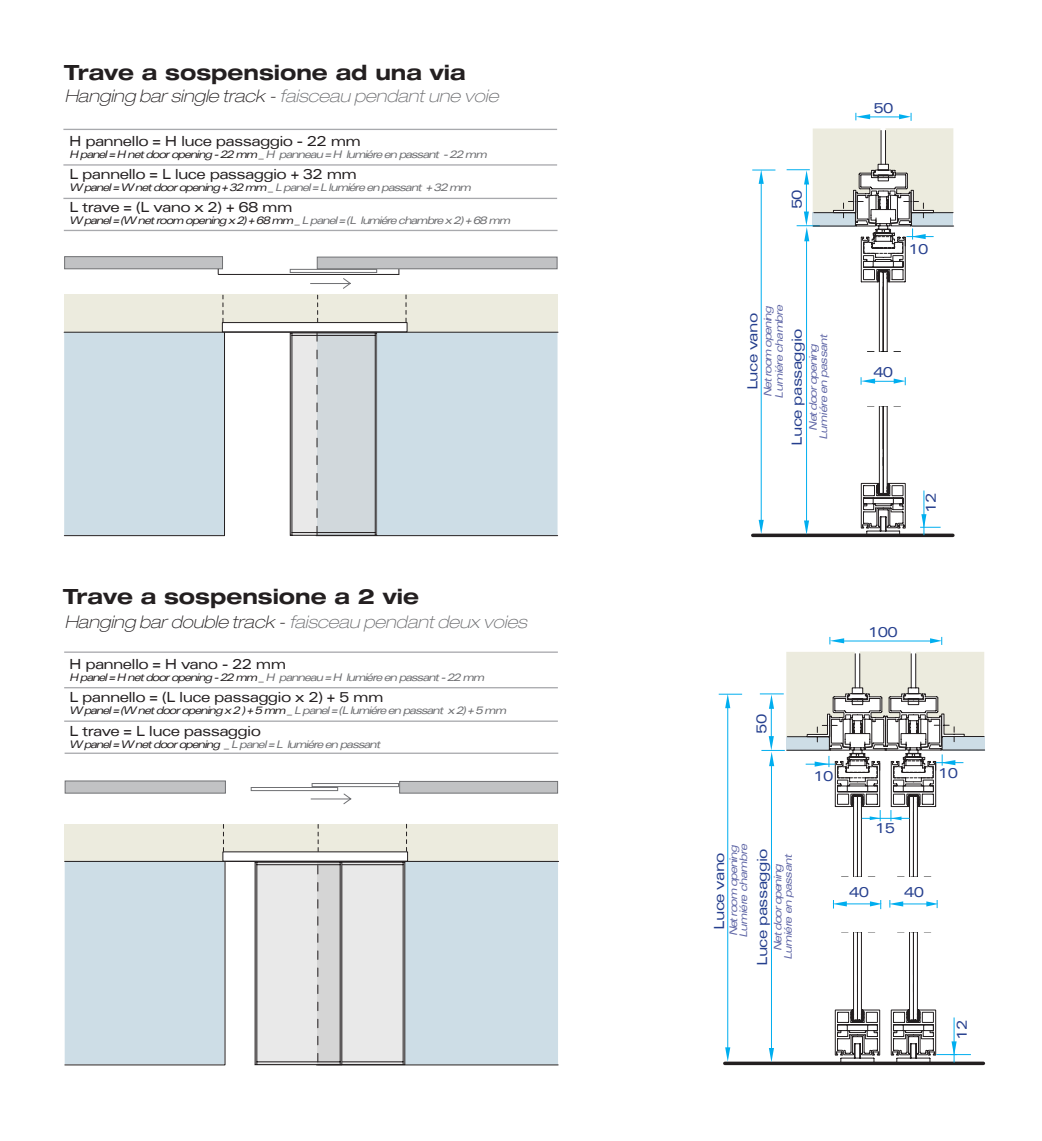
<style>
.page{position:relative;width:1042px;height:1141px;background:#fff}
.page>*{position:absolute;margin:0;border:0;box-sizing:border-box;transform-origin:0 0}
.t1{font:700 expanded 21px "Helvetica Neue";color:#231f20}
.t2{font:italic 100 expanded 17.5px "Helvetica Neue";color:#6c6d70}
.t3{font:italic 100 expanded 17.5px "Helvetica Neue";color:#231f20}
.t4{font:expanded 14px "Univers";letter-spacing:-.05em;color:#231f20}
.t5{font:expanded 14px "Univers";letter-spacing:-.05em;color:#253f8e}
.t6{font:italic expanded 10.5px "Univers";letter-spacing:-.12em;color:#6c6d70}
.t7{font:italic expanded 10.5px "Univers";letter-spacing:-.075em;color:#6168a7}
.t8{font:italic expanded 10.5px "Univers";letter-spacing:-.12em;color:#231f20}
.s1{color:#6c6d70}
.s2{color:#231f20}
</style>
<div class="page">
<div style="left:65px;top:824px;width:493px;height:37px;background:#ecebde"></div>
<div style="left:64px;top:295px;width:493px;height:37px;background:#ecebde"></div>
<div style="left:64px;top:256px;width:159px;height:13px;background:#c1c2c4;border:1px solid #6f7073"></div>
<div style="left:317px;top:257px;width:240px;height:12px;background:#c1c2c4;border:1px solid #6f7073"></div>
<div style="left:290px;top:269px;width:87px;height:4px;border:1px solid #6f7073"></div>
<hr style="left:218px;top:274px;width:181px;height:1px;background:#231f20">
<hr style="left:63px;top:164px;width:494px;height:2px;background:#a8a9ad">
<hr style="left:63px;top:198px;width:494px;height:1px;background:#a8a9ad">
<hr style="left:63px;top:129px;width:494px;height:1px;background:#a8a9ad">
<hr style="left:64px;top:230px;width:493px;height:1px;background:#a8a9ad">
<svg style="left:64px;top:333px;width:494px;height:203px;background:#d2dee5"></svg>
<div style="left:222px;top:323px;width:185px;height:9px;background:#fff"></div>
<div style="left:222px;top:322px;width:185px;height:10px;border:1px solid #231f20"></div>
<svg style="left:223px;top:295px;width:1px;height:27px"></svg>
<svg style="left:317px;top:333px;width:1px;height:202px"></svg>
<svg style="left:310px;top:278px;width:43px;height:44px"></svg>
<svg style="left:406px;top:295px;width:1px;height:27px"></svg>
<hr style="left:64px;top:687px;width:494px;height:1px;background:#a8a9ad">
<hr style="left:64px;top:720px;width:494px;height:2px;background:#a8a9ad">
<hr style="left:64px;top:651px;width:494px;height:2px;background:#a8a9ad">
<hr style="left:65px;top:753px;width:493px;height:1px;background:#a8a9ad">
<div style="left:65px;top:781px;width:161px;height:13px;background:#c1c2c4;border:1px solid #6f7073"></div>
<div style="left:399px;top:781px;width:159px;height:13px;background:#c1c2c4;border:1px solid #6f7073"></div>
<div style="left:312px;top:783px;width:87px;height:4px;border:1px solid #6f7073"></div>
<svg style="left:310px;top:793px;width:42px;height:12px"></svg>
<svg style="left:64px;top:861px;width:494px;height:204px;background:#d0dee6"></svg>
<div style="left:223px;top:852px;width:184px;height:9px;background:#fff"></div>
<svg style="left:223px;top:824px;width:1px;height:27px"></svg>
<svg style="left:318px;top:824px;width:1px;height:27px"></svg>
<svg style="left:406px;top:824px;width:1px;height:27px"></svg>
<div style="left:251px;top:787px;width:87px;height:4px;border:1px solid #6f7073"></div>
<hr style="left:753px;top:534px;width:200px;height:3px;background:#231f20">
<hr style="left:761px;top:183px;width:1px;height:339px;background:#00aeef">
<svg style="left:758px;top:520px;width:6px;height:14px"></svg>
<svg style="left:752px;top:170px;width:23px;height:14px"></svg>
<svg style="left:786px;top:128px;width:168px;height:408px"></svg>
<hr style="left:869px;top:381px;width:30px;height:1px;background:#00aeef">
<hr style="left:725px;top:1062px;width:258px;height:3px;background:#231f20">
<hr style="left:727px;top:708px;width:1px;height:341px;background:#00aeef">
<svg style="left:725px;top:1047px;width:5px;height:15px"></svg>
<svg style="left:719px;top:694px;width:23px;height:14px"></svg>
<svg style="left:760px;top:651px;width:225px;height:413px"></svg>
<svg style="left:255px;top:862px;width:63px;height:203px;background:#dfdedf"></svg>
<svg style="left:318px;top:862px;width:87px;height:203px;background:#d7d7d7"></svg>
<hr style="left:64px;top:332px;width:494px;height:1px;background:#231f20">
<hr style="left:65px;top:861px;width:493px;height:1px;background:#231f20">
<svg style="left:899px;top:113px;width:13px;height:8px"></svg>
<svg style="left:855px;top:113px;width:15px;height:7px"></svg>
<hr style="left:870px;top:117px;width:30px;height:1px;background:#00aeef">
<svg style="left:930px;top:637px;width:12px;height:8px"></svg>
<svg style="left:829px;top:637px;width:15px;height:7px"></svg>
<hr style="left:844px;top:641px;width:87px;height:1px;background:#00aeef">
<hr style="left:771px;top:759px;width:1px;height:290px;background:#00aeef">
<p class="t1" style="left:64px;top:59px;width:403px">Trave a sospensione ad una via</p>
<p class="t3" style="left:65px;top:85px;width:435px">Hanging bar single track - <span class="s1">faisceau pendant une voie</span></p>
<p class="t4" style="left:69px;top:133px;width:293px">H pannello = H luce passaggio - 22 mm</p>
<p class="t4" style="left:69px;top:166px;width:289px">L pannello = L luce passaggio + 32 mm</p>
<p class="t4" style="left:69px;top:199px;width:225px">L trave = (L vano x 2) + 68 mm</p>
<p class="t6" style="left:69px;top:148px;width:419px"><span class="s2">H panel = H net door opening - 22 mm _</span> H panneau = H lumiére en passant - 22 mm</p>
<p class="t6" style="left:69px;top:181px;width:404px"><span class="s2">W panel = W net door opening + 32 mm _</span> L panel = L lumiére en passant + 32 mm</p>
<p class="t8" style="left:69px;top:214px;width:443px">W panel = (W net room opening x 2) + 68 mm _ <span class="s1">L panel = (L lumiére chambre x 2) + 68 mm</span></p>
<p class="t1" style="left:63px;top:583px;width:357px">Trave a sospensione a 2 vie</p>
<p class="t2" style="left:65px;top:611px;width:464px"><span class="s2">Hanging bar double track -</span> faisceau pendant deux voies</p>
<p class="t4" style="left:69px;top:656px;width:219px">H pannello = H vano - 22 mm</p>
<p class="t4" style="left:69px;top:689px;width:316px">L pannello = (L luce passaggio x 2) + 5 mm</p>
<p class="t4" style="left:69px;top:722px;width:193px">L trave = L luce passaggio</p>
<p class="t6" style="left:69px;top:671px;width:417px"><span class="s2">H panel = H net door opening - 22 mm _</span> H panneau = H lumiére en passant - 22 mm</p>
<p class="t6" style="left:69px;top:704px;width:439px"><span class="s2">W panel = (W net door opening x 2 ) + 5 mm _</span> L panel = (L lumiére en passant x 2) + 5 mm</p>
<p class="t6" style="left:69px;top:738px;width:313px"><span class="s2">W panel = W net door opening _</span> L panel = L lumiére en passant</p>
<p class="t5" style="left:788px;top:209px;width:22px;rotate:-90deg">50</p>
<p class="t5" style="left:744px;top:390px;width:79px;rotate:-90deg">Luce vano</p>
<p class="t7" style="left:761px;top:397px;width:92px;rotate:-90deg">Net room opening</p>
<p class="t7" style="left:773px;top:399px;width:96px;rotate:-90deg">Lumiére chambre</p>
<p class="t5" style="left:789px;top:446px;width:119px;rotate:-90deg">Luce passaggio</p>
<p class="t7" style="left:807px;top:430px;width:89px;rotate:-90deg">Net dooropening</p>
<p class="t7" style="left:817px;top:440px;width:108px;rotate:-90deg">Lumiére en passant</p>
<p class="t5" style="left:873px;top:100px;width:22px">50</p>
<p class="t5" style="left:908px;top:241px;width:22px">10</p>
<p class="t5" style="left:873px;top:364px;width:22px">40</p>
<p class="t5" style="left:922px;top:513px;width:22px;rotate:-90deg">12</p>
<p class="t5" style="left:753px;top:734px;width:22px;rotate:-90deg">50</p>
<p class="t5" style="left:868px;top:624px;width:31px">100</p>
<p class="t5" style="left:813px;top:768px;width:22px">10</p>
<p class="t5" style="left:938px;top:765px;width:22px">10</p>
<p class="t5" style="left:875px;top:820px;width:22px">15</p>
<p class="t5" style="left:711px;top:930px;width:79px;rotate:-90deg">Luce vano</p>
<p class="t7" style="left:727px;top:936px;width:92px;rotate:-90deg">Net room opening</p>
<p class="t7" style="left:737px;top:938px;width:96px;rotate:-90deg">Lumiére chambre</p>
<p class="t5" style="left:754px;top:966px;width:119px;rotate:-90deg">Luce passaggio</p>
<p class="t7" style="left:771px;top:951px;width:89px;rotate:-90deg">Net dooropening</p>
<p class="t7" style="left:782px;top:960px;width:108px;rotate:-90deg">Lumiére en passant</p>
<p class="t5" style="left:849px;top:884px;width:22px">40</p>
<p class="t5" style="left:904px;top:884px;width:22px">40</p>
<p class="t5" style="left:953px;top:1040px;width:22px;rotate:-90deg">12</p>
</div>
